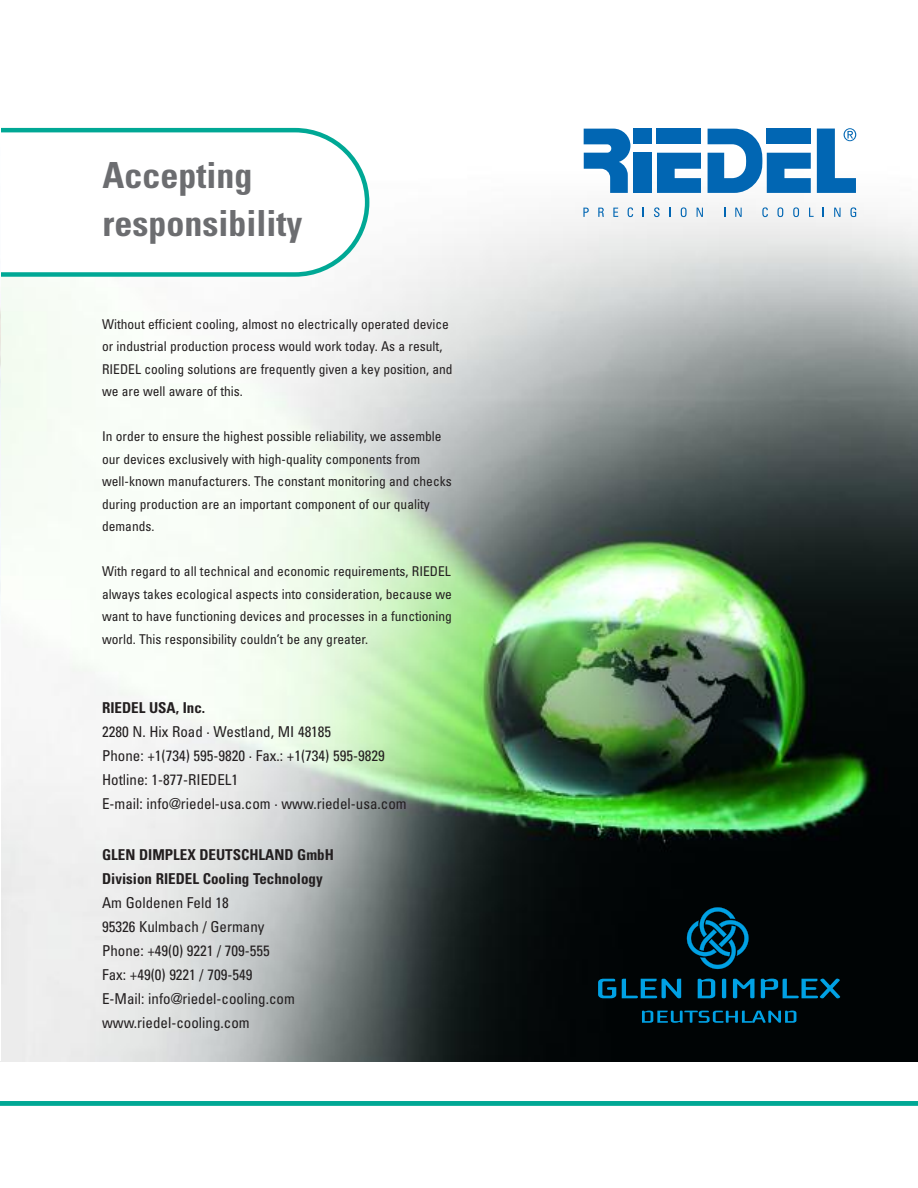
<style>
.page{position:relative;width:918px;height:1188px;background:#fff}
.page>*{position:absolute;margin:0;border:0;box-sizing:border-box;transform-origin:0 0}
.t1{font:700 condensed 36px/48px "Univers LT";color:#6c6d70}
.t2{font:condensed 15px/24px "Univers LT";color:#231f20}
.t3{font:700 condensed 15px/24px "Univers LT";color:#231f20}
.t4{font:condensed 13.5px/22.5px "Univers LT";color:#231f20}
</style>
<div class="page">
<div style="left:0;top:1101px;width:918px;height:5px;background:#00a895"></div>
<img style="left:1px;top:127px;width:917px;height:934px">
<svg style="left:1px;top:128px;width:368px;height:149px"></svg>
<svg style="left:584px;top:129px;width:46px;height:64px"></svg>
<div style="left:633px;top:129px;width:18px;height:15px;background:#0166b3"></div>
<div style="left:633px;top:153px;width:18px;height:40px;background:#0166b3"></div>
<div style="left:657px;top:129px;width:44px;height:15px;background:#0166b3"></div>
<svg style="left:657px;top:153px;width:44px;height:40px;background:#257bbd"></svg>
<svg style="left:817px;top:128px;width:39px;height:65px"></svg>
<svg style="left:708px;top:129px;width:103px;height:64px"></svg>
<svg style="left:583px;top:208px;width:6px;height:9px"></svg>
<svg style="left:598px;top:208px;width:6px;height:9px"></svg>
<svg style="left:613px;top:208px;width:5px;height:9px"></svg>
<svg style="left:628px;top:207px;width:5px;height:10px"></svg>
<svg style="left:654px;top:207px;width:6px;height:10px"></svg>
<svg style="left:669px;top:208px;width:2px;height:9px"></svg>
<svg style="left:681px;top:207px;width:6px;height:10px"></svg>
<svg style="left:697px;top:208px;width:6px;height:9px"></svg>
<svg style="left:735px;top:208px;width:7px;height:9px"></svg>
<svg style="left:762px;top:207px;width:6px;height:10px"></svg>
<svg style="left:777px;top:207px;width:6px;height:10px"></svg>
<svg style="left:793px;top:207px;width:6px;height:10px"></svg>
<svg style="left:809px;top:208px;width:5px;height:9px"></svg>
<svg style="left:834px;top:208px;width:7px;height:9px"></svg>
<svg style="left:850px;top:207px;width:6px;height:10px"></svg>
<svg style="left:687px;top:907px;width:62px;height:62px;background:#003b53"></svg>
<svg style="left:642px;top:1011px;width:154px;height:12px;background:#00425d"></svg>
<svg style="left:598px;top:979px;width:18px;height:19px"></svg>
<svg style="left:622px;top:979px;width:59px;height:19px"></svg>
<svg style="left:698px;top:979px;width:17px;height:19px"></svg>
<hr style="left:722px;top:979px;width:4px;height:19px;background:#00a1e4">
<svg style="left:733px;top:979px;width:22px;height:19px"></svg>
<svg style="left:761px;top:978px;width:79px;height:21px;background:#003f59"></svg>
<img style="left:0;top:308px;width:1px;height:286px">
<h1 class="t1" style="left:103px;top:154px;width:201px">Accepting responsibility</h1>
<p class="t4" style="left:102px;top:314px;width:352px">Without efficient cooling, almost no electrically operated device or industrial production process would work today. As a result, RIEDEL cooling solutions are frequently given a key position, and we are well aware of this.</p>
<p class="t4" style="left:102px;top:427px;width:351px">In order to ensure the highest possible reliability, we assemble our devices exclusively with high-quality components from well-known manufacturers. The constant monitoring and checks during production are an important component of our quality demands.</p>
<p class="t4" style="left:102px;top:562px;width:351px;text-align:justify">With regard to all technical and economic requirements, RIEDEL always takes ecological aspects into consideration, because we want to have functioning devices and processes in a functioning world. This responsibility couldn’t be any greater.</p>
<p class="t3" style="left:102px;top:697px;width:105px">RIEDEL USA, Inc.</p>
<p class="t2" style="left:102px;top:721px;width:306px">2280 N. Hix Road · Westland, MI 48185<br>Phone: +1(734) 595-9820 · Fax.: +1(734) 595-9829<br>Hotline: 1-877-RIEDEL1<br>E-mail: info@riedel-usa.com · www.riedel-usa.com</p>
<p class="t3" style="left:102px;top:844px;width:233px">GLEN DIMPLEX DEUTSCHLAND GmbH<br>Division RIEDEL Cooling Technology</p>
<p class="t2" style="left:102px;top:892px;width:194px">Am Goldenen Feld 18<br>95326 Kulmbach / Germany<br>Phone: +49(0) 9221 / 709-555<br>Fax: +49(0) 9221 / 709-549<br>E-Mail: info@riedel-cooling.com www.riedel-cooling.com</p>
</div>
